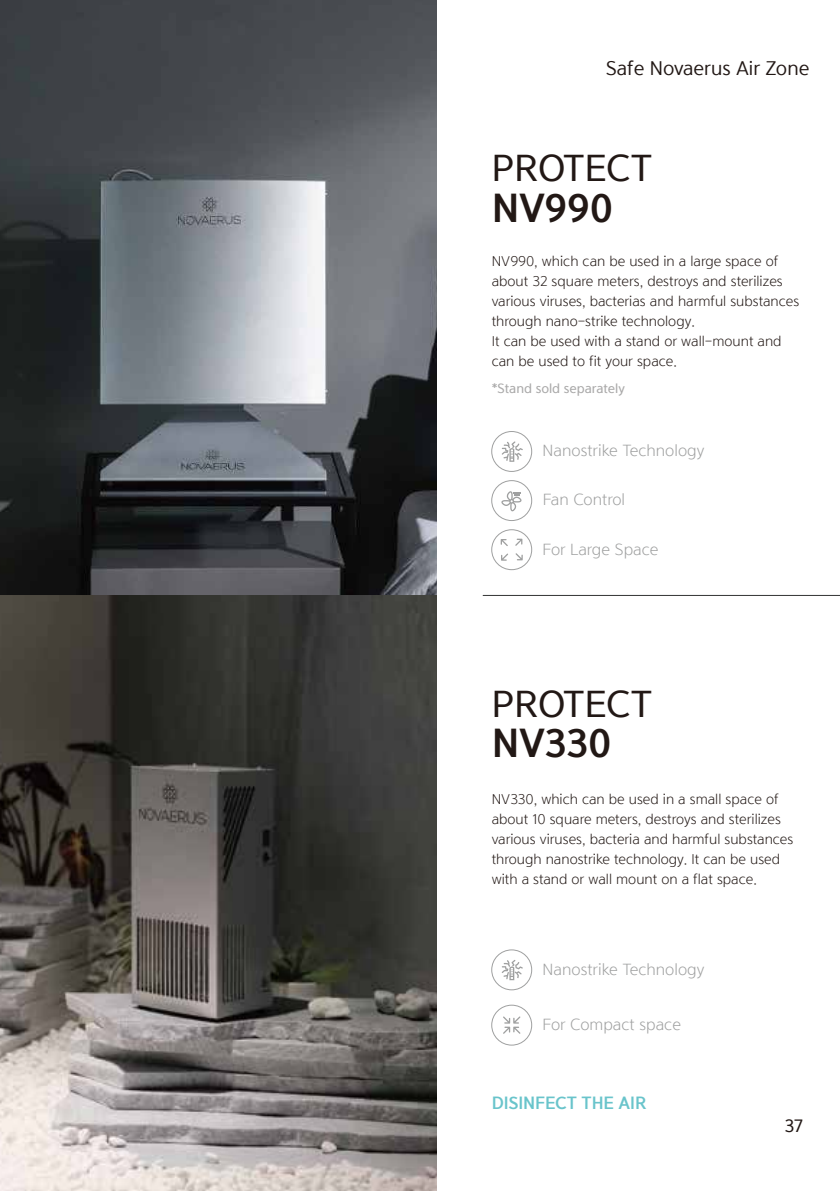
<style>
.page{position:relative;width:840px;height:1191px;background:#fff}
.page>*{position:absolute;margin:0;border:0;box-sizing:border-box;transform-origin:0 0}
.t1{font:33.6px "Yoon Gothic Pro 760";color:#221815}
.t2{font:33.6px "Yoon Gothic Pro 780";color:#221815}
.t3{font:18px "Yoon Gothic Pro 750";color:#221815}
.t4{font:16px "Yoon Gothic Pro 730";color:#9fa0a0}
.t5{font:16px "Yoon Gothic Pro 760";color:#221815}
.t6{font:14.8px "Yoon Gothic Pro 780";color:#69c4cb}
.t7{font:14px/20px "Yoon Gothic Pro 730";color:#221815}
.t8{font:12px "Yoon Gothic Pro 760";color:#abaaaa}
</style>
<div class="page">
<hr style="left:483px;top:595px;width:356px;height:1px;background:#323333">
<img style="left:0;top:0;width:436px;height:1191px">
<div style="left:491px;top:480px;width:41px;height:41px;border:1px solid #9fa0a0;border-radius:50%"></div>
<svg style="left:501px;top:491px;width:20px;height:20px"></svg>
<div style="left:491px;top:431px;width:41px;height:41px;border:1px solid #9fa0a0;border-radius:50%"></div>
<svg style="left:501px;top:441px;width:21px;height:21px"></svg>
<div style="left:491px;top:529px;width:41px;height:41px;border:1px solid #9fa0a0;border-radius:50%"></div>
<svg style="left:515px;top:553px;width:7px;height:7px"></svg>
<svg style="left:515px;top:538px;width:7px;height:8px"></svg>
<svg style="left:500px;top:539px;width:7px;height:7px"></svg>
<svg style="left:501px;top:553px;width:7px;height:8px"></svg>
<div style="left:491px;top:1004px;width:41px;height:41px;border:1px solid #9fa0a0;border-radius:50%"></div>
<svg style="left:503px;top:1016px;width:17px;height:17px"></svg>
<div style="left:491px;top:949px;width:41px;height:41px;border:1px solid #9fa0a0;border-radius:50%"></div>
<svg style="left:501px;top:960px;width:21px;height:20px"></svg>
<p class="t3" style="left:606px;top:56px;width:204px">Safe Novaerus Air Zone</p>
<h1 class="t1" style="left:491px;top:147px;width:162px">PROTECT</h1>
<h1 class="t2" style="left:491px;top:183px;width:123px">NV990</h1>
<p class="t7" style="left:491px;top:251px;width:309px">NV990, which can be used in a large space of about 32 square meters, destroys and sterilizes various viruses, bacterias and harmful substances through nano-strike technology.<br>It can be used with a stand or wall-mount and can be used to fit your space.</p>
<p class="t8" style="left:491px;top:380px;width:135px">*Stand sold separately</p>
<p class="t4" style="left:542px;top:441px;width:163px">Nanostrike Technology</p>
<p class="t4" style="left:542px;top:490px;width:84px">Fan Control</p>
<p class="t4" style="left:542px;top:539px;width:117px">For Large Space</p>
<h1 class="t1" style="left:491px;top:682px;width:162px">PROTECT</h1>
<h1 class="t2" style="left:491px;top:719px;width:121px">NV330</h1>
<p class="t7" style="left:491px;top:789px;width:303px">NV330, which can be used in a small space of about 10 square meters, destroys and sterilizes various viruses, bacteria and harmful substances through nanostrike technology. It can be used with a stand or wall mount on a flat space.</p>
<p class="t4" style="left:542px;top:959px;width:163px">Nanostrike Technology</p>
<p class="t4" style="left:542px;top:1014px;width:140px">For Compact space</p>
<p class="t6" style="left:491px;top:1092px;width:156px">DISINFECT THE AIR</p>
<p class="t5" style="left:784px;top:1115px;width:20px">37</p>
</div>
